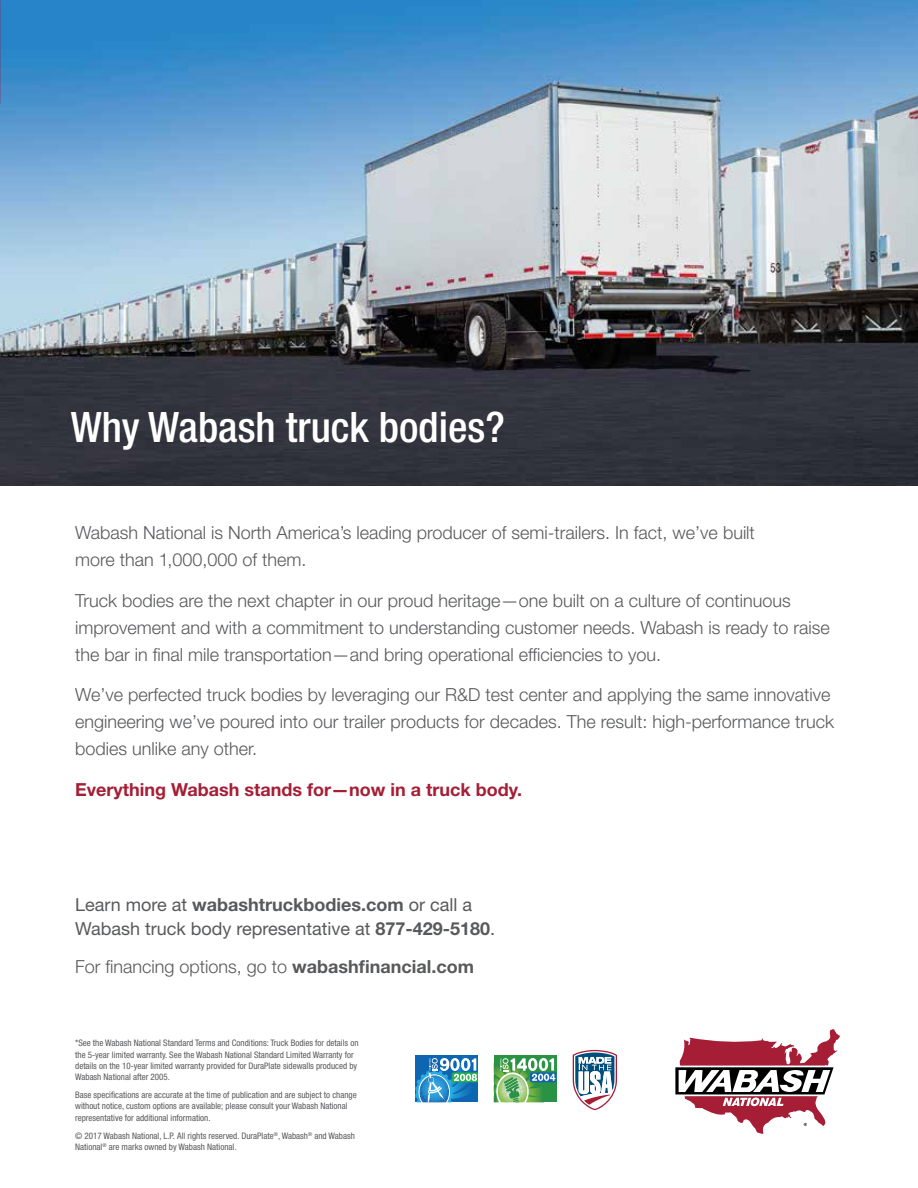
<style>
.page{position:relative;width:918px;height:1188px;background:#fff}
.page>*{position:absolute;margin:0;border:0;box-sizing:border-box;transform-origin:0 0}
.t1{font:500 condensed 42px "Helvetica Neue LT Std";color:#fff}
.t2{font:300 18px/27px "Helvetica Neue LT Std";color:#58595b}
.t3{font:18px/24px "Helvetica Neue LT Std";color:#58595b}
.t4{font:700 18px "Helvetica Neue LT Std";color:#a51e36}
.t5{font:condensed 9px/11.2px "Helvetica Neue LT Std";color:#58595b}
.s1{font-weight:700}
</style>
<div class="page">
<img style="left:0;top:0;width:918px;height:486px">
<svg style="left:415px;top:1055px;width:63px;height:47px;background:#4697c5"></svg>
<div style="left:494px;top:1055px;width:62px;height:47px;background:#2a9245"></div>
<svg style="left:494px;top:1058px;width:62px;height:44px"></svg>
<svg style="left:573px;top:1050px;width:44px;height:60px"></svg>
<svg style="left:675px;top:1029px;width:165px;height:105px"></svg>
<h1 class="t1" style="left:71px;top:402px;width:436px">Why Wabash truck bodies?</h1>
<p class="t2" style="left:75px;top:519px;width:681px">Wabash National is North America’s leading producer of semi-trailers. In fact, we’ve built more than 1,000,000 of them.</p>
<p class="t2" style="left:75px;top:586px;width:756px">Truck bodies are the next chapter in our proud heritage—one built on a culture of continuous improvement and with a commitment to understanding customer needs. Wabash is ready to raise the bar in final mile transportation—and bring operational efficiencies to you.</p>
<p class="t2" style="left:75px;top:681px;width:760px">We’ve perfected truck bodies by leveraging our R&amp;D test center and applying the same innovative engineering we’ve poured into our trailer products for decades. The result: high-performance truck bodies unlike any other.</p>
<p class="t4" style="left:75px;top:778px;width:449px">Everything Wabash stands for—now in a truck body.</p>
<p class="t3" style="left:75px;top:893px;width:422px">Learn more at <span class="s1">wabashtruckbodies.com</span> or call a<br>Wabash truck body representative at <span class="s1">877-429-5180</span>.</p>
<p class="t2" style="left:75px;top:953px;width:400px">For financing options, go to <span class="s1">wabashfinancial.com</span></p>
<p class="t5" style="left:75px;top:1038px;width:285px">*See the Wabash National Standard Terms and Conditions: Truck Bodies for details on the 5-year limited warranty. See the Wabash National Standard Limited Warranty for details on the 10-year limited warranty provided for DuraPlate sidewalls produced by Wabash National after 2005.</p>
<p class="t5" style="left:75px;top:1089px;width:283px">Base specifications are accurate at the time of publication and are subject to change without notice, custom options are available; please consult your Wabash National representative for additional information.</p>
<p class="t5" style="left:75px;top:1130px;width:281px">© 2017 Wabash National, L.P. All rights reserved. DuraPlate<sup>®</sup>, Wabash<sup>®</sup> and Wabash<br>National<sup>®</sup> are marks owned by Wabash National.</p>
</div>
